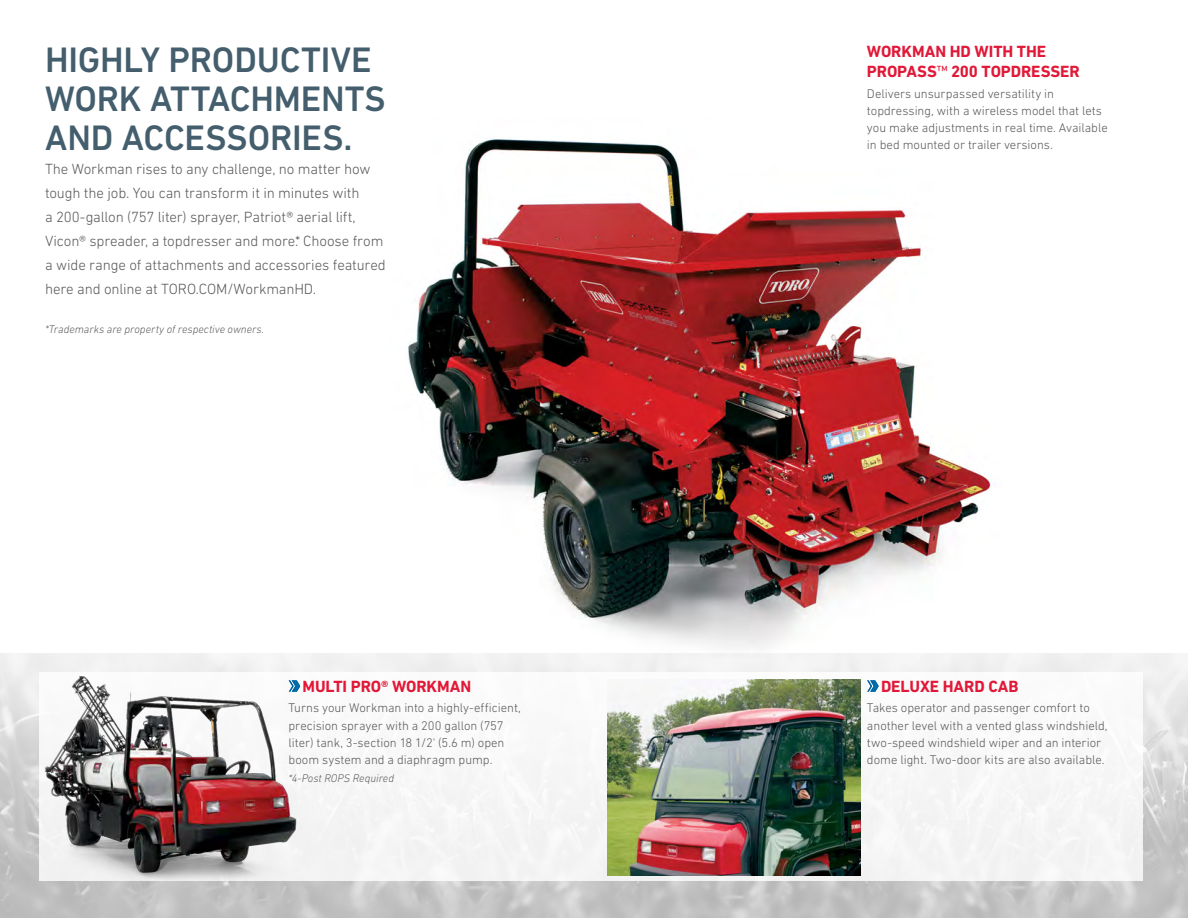
<style>
.page{position:relative;width:1188px;height:918px;background:#fff}
.page>*{position:absolute;margin:0;border:0;box-sizing:border-box;transform-origin:0 0}
.t1{font:500 36px/39px "DIN Next LT Pro";letter-spacing:-.005em;color:#445e6d}
.t2{font:700 16.5px/19.5px "DIN Next LT Pro";letter-spacing:-.005em;color:#e11837}
.t3{font:300 15px/24px "DIN Next LT Pro";letter-spacing:-.01em;color:#58595b}
.t4{font:300 12.75px/17.2px "DIN Next LT Pro";color:#58595b}
.t5{font:italic 300 11.25px "DIN Next LT Pro";color:#58595b}
.s1{font-weight:400;font-size:13.5px}
</style>
<div class="page">
<img style="left:408px;top:139px;width:587px;height:510px">
<img style="left:0;top:653px;width:1188px;height:265px">
<div style="left:40px;top:672px;width:1103px;height:209px;background:#f7f7f7"></div>
<img style="left:608px;top:679px;width:253px;height:196px">
<svg style="left:867px;top:680px;width:12px;height:12px"></svg>
<img style="left:45px;top:676px;width:255px;height:205px">
<h1 class="t1" style="left:45px;top:40px;width:342px">HIGHLY PRODUCTIVE<br>WORK ATTACHMENTS<br>AND ACCESSORIES.</h1>
<p class="t3" style="left:45px;top:157px;width:342px">The Workman rises to any challenge, no matter how tough the job. You can transform it in minutes with<br>a 200-gallon (757 liter) sprayer, Patriot® aerial lift, Vicon® spreader, a topdresser and more*. Choose from a wide range of attachments and accessories featured here and online at TORO.COM/WorkmanHD.</p>
<p class="t5" style="left:45px;top:323px;width:221px">*Trademarks are property of respective owners.</p>
<p class="t2" style="left:303px;top:676px;width:170px">MULTI PRO® WORKMAN</p>
<p class="t4" style="left:289px;top:699px;width:234px">Turns your Workman into a highly-efficient, precision sprayer with a 200 gallon (757 liter) tank, 3-section 18 1/2' (5.6 m) open boom system and a diaphragm pump.</p>
<p class="t5" style="left:289px;top:772px;width:107px">*4-Post ROPS Required</p>
<p class="t2" style="left:867px;top:42px;width:214px">WORKMAN HD WITH THE<br>PROPASS<span class="s1">™</span> 200 TOPDRESSER</p>
<p class="t4" style="left:867px;top:85px;width:242px">Delivers unsurpassed versatility in topdressing, with a wireless model that lets you make adjustments in real time. Available in bed mounted or trailer versions.</p>
<p class="t2" style="left:881px;top:676px;width:139px">DELUXE HARD CAB</p>
<p class="t4" style="left:867px;top:699px;width:242px">Takes operator and passenger comfort to another level with a vented glass windshield, two-speed windshield wiper and an interior dome light. Two-door kits are also available.</p>
</div>
